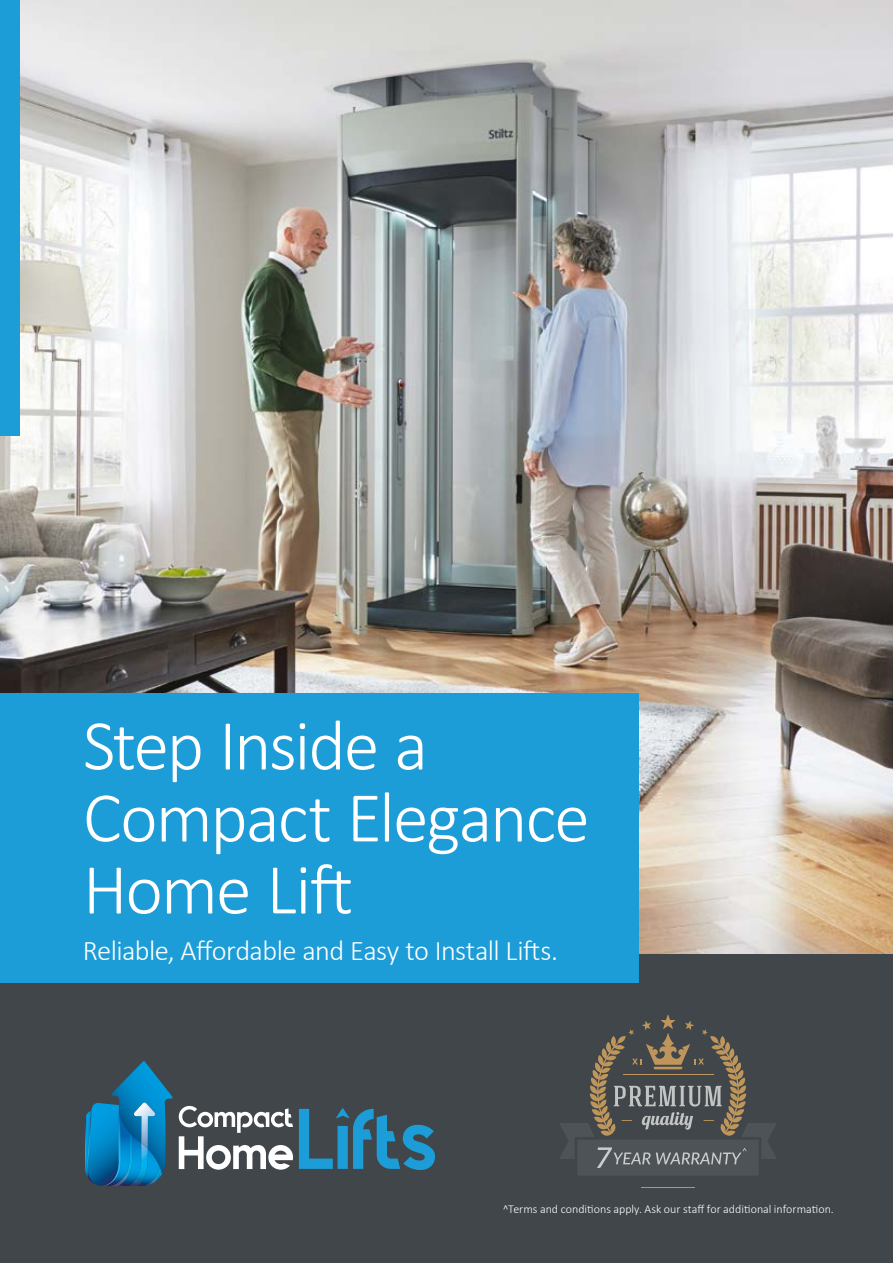
<style>
.page{position:relative;width:893px;height:1263px;background:#404649}
.page>*{position:absolute;margin:0;border:0;box-sizing:border-box;transform-origin:0 0}
.t1{font:300 72px/72px "Calibri";letter-spacing:-.03em;color:#fff}
.t2{font:300 28.5px "Calibri";letter-spacing:-.02em;color:#fff}
.t3{font:300 12px "Calibri";color:#fff}
</style>
<div class="page">
<img style="left:0;top:0;width:893px;height:953px">
<div style="left:0;top:693px;width:639px;height:290px;background:#1d9dd8"></div>
<svg style="left:85px;top:1061px;width:87px;height:125px"></svg>
<img style="left:130px;top:1143px;width:18px;height:43px">
<img style="left:134px;top:1102px;width:21px;height:47px">
<svg style="left:299px;top:1108px;width:136px;height:62px"></svg>
<svg style="left:179px;top:1106px;width:114px;height:64px"></svg>
<div style="left:0;top:0;width:19px;height:436px;background:#1d9dd8"></div>
<svg style="left:641px;top:1187px;width:54px;height:1px"></svg>
<svg style="left:560px;top:1015px;width:216px;height:160px"></svg>
<h1 class="t1" style="left:83px;top:709px;width:508px">Step Inside a<br>Compact Elegance<br>Home Lift</h1>
<h2 class="t2" style="left:83px;top:933px;width:477px">Reliable, Affordable and Easy to Install Lifts.</h2>
<p class="t3" style="left:503px;top:1202px;width:333px">^Terms and conditions apply. Ask our staff for additional information.</p>
</div>
